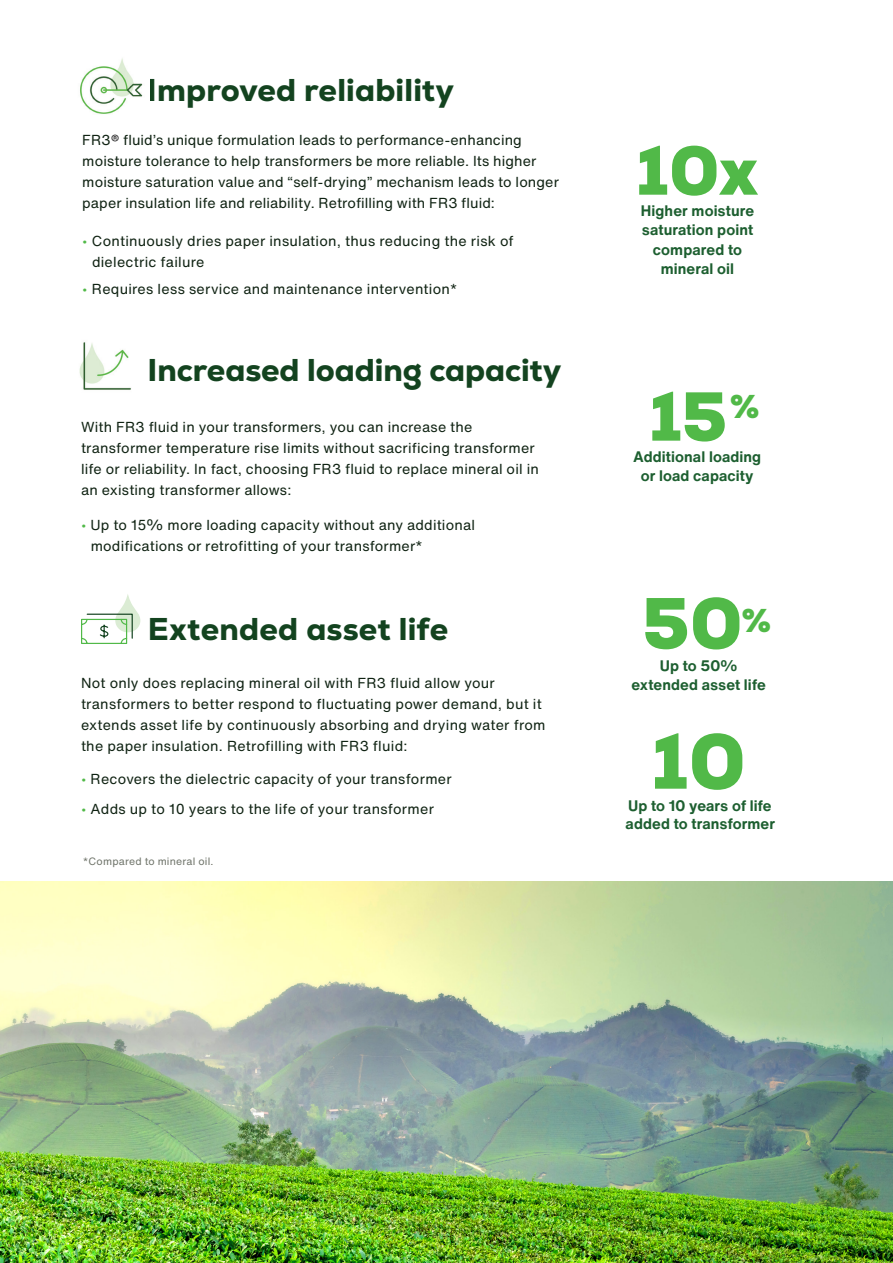
<style>
.page{position:relative;width:893px;height:1263px;background:#fff}
.page>*{position:absolute;margin:0;border:0;box-sizing:border-box;transform-origin:0 0}
.t1{font:900 78px "Nexa";color:#51b948}
.t2{font:900 72px "Nexa";color:#51b948}
.t3{font:900 69px "Nexa";color:#51b948}
.t4{font:900 33px "Nexa";color:#51b948}
.t5{font:800 31.5px "Nexa";color:#13431f}
.Body_Text{font:700 15px/19.5px "Helvetica Now Text";letter-spacing:.005em;color:#1d5f30;text-align:center}
.Body_Text-2{font:14.25px/21px "Helvetica Now Text";letter-spacing:.015em;color:#102313}
.Body_Text-3{font:10.5px "Helvetica Now Text";letter-spacing:.02em;color:#6f746a}
.s1{color:#000}
.s2{color:#51b948}
</style>
<div class="page">
<img style="left:0;top:881px;width:893px;height:382px">
<svg style="left:81px;top:594px;width:59px;height:50px"></svg>
<img style="left:80px;top:58px;width:63px;height:56px">
<img style="left:79px;top:342px;width:52px;height:48px">
<h1 class="t5" style="left:147px;top:69px;width:309px">Improved reliability</h1>
<p class="Body_Text-2" style="left:82px;top:129px;width:478px">FR3<span class="s1">®</span> fluid’s unique formulation leads to performance-enhancing moisture tolerance to help transformers be more reliable. Its higher moisture saturation value and “self-drying” mechanism leads to longer paper insulation life and reliability. Retrofilling with FR3 fluid:</p>
<p class="Body_Text-2" style="left:92px;top:230px;width:423px;text-indent:-10px"><span class="s2">•</span> Continuously dries paper insulation, thus reducing the risk of dielectric failure</p>
<p class="Body_Text-2" style="left:82px;top:278px;width:377px"><span class="s2">•</span> Requires less service and maintenance intervention*</p>
<h1 class="t5" style="left:148px;top:350px;width:415px">Increased loading capacity</h1>
<p class="Body_Text-2" style="left:81px;top:416px;width:459px">With FR3 fluid in your transformers, you can increase the transformer temperature rise limits without sacrificing transformer life or reliability. In fact, choosing FR3 fluid to replace mineral oil in an existing transformer allows:</p>
<p class="Body_Text-2" style="left:91px;top:514px;width:386px;text-indent:-10px"><span class="s2">•</span> Up to 15% more loading capacity without any additional modifications or retrofitting of your transformer*</p>
<h1 class="t5" style="left:148px;top:608px;width:302px">Extended asset life</h1>
<p class="Body_Text-2" style="left:81px;top:672px;width:466px">Not only does replacing mineral oil with FR3 fluid allow your transformers to better respond to fluctuating power demand, but it extends asset life by continuously absorbing and drying water from the paper insulation. Retrofilling with FR3 fluid:</p>
<p class="Body_Text-2" style="left:81px;top:768px;width:372px"><span class="s2">•</span> Recovers the dielectric capacity of your transformer</p>
<p class="Body_Text-2" style="left:81px;top:797px;width:354px"><span class="s2">•</span> Adds up to 10 years to the life of your transformer</p>
<p class="Body_Text-3" style="left:83px;top:853px;width:132px">*Compared to mineral oil.</p>
<p class="t3" style="left:636px;top:126px;width:123px">10x</p>
<p class="Body_Text" style="left:641px;top:200px;width:115px">Higher moisture saturation point compared to mineral oil</p>
<h1 class="t3" style="left:649px;top:372px;width:79px">15</h1>
<p class="t4" style="left:730px;top:385px;width:31px">%</p>
<p class="Body_Text" style="left:633px;top:446px;width:130px">Additional loading or load capacity</p>
<h2 class="t2" style="left:642px;top:576px;width:102px">50</h2>
<p class="t4" style="left:741px;top:599px;width:31px">%</p>
<p class="Body_Text" style="left:631px;top:656px;width:136px;line-height:18.8px">Up to 50% extended asset life</p>
<p class="t1" style="left:652px;top:711px;width:95px">10</p>
<p class="Body_Text" style="left:626px;top:814px;width:151px">added to transformer</p>
<p class="Body_Text" style="left:628px;top:795px;width:145px">Up to 10 years of life</p>
</div>
